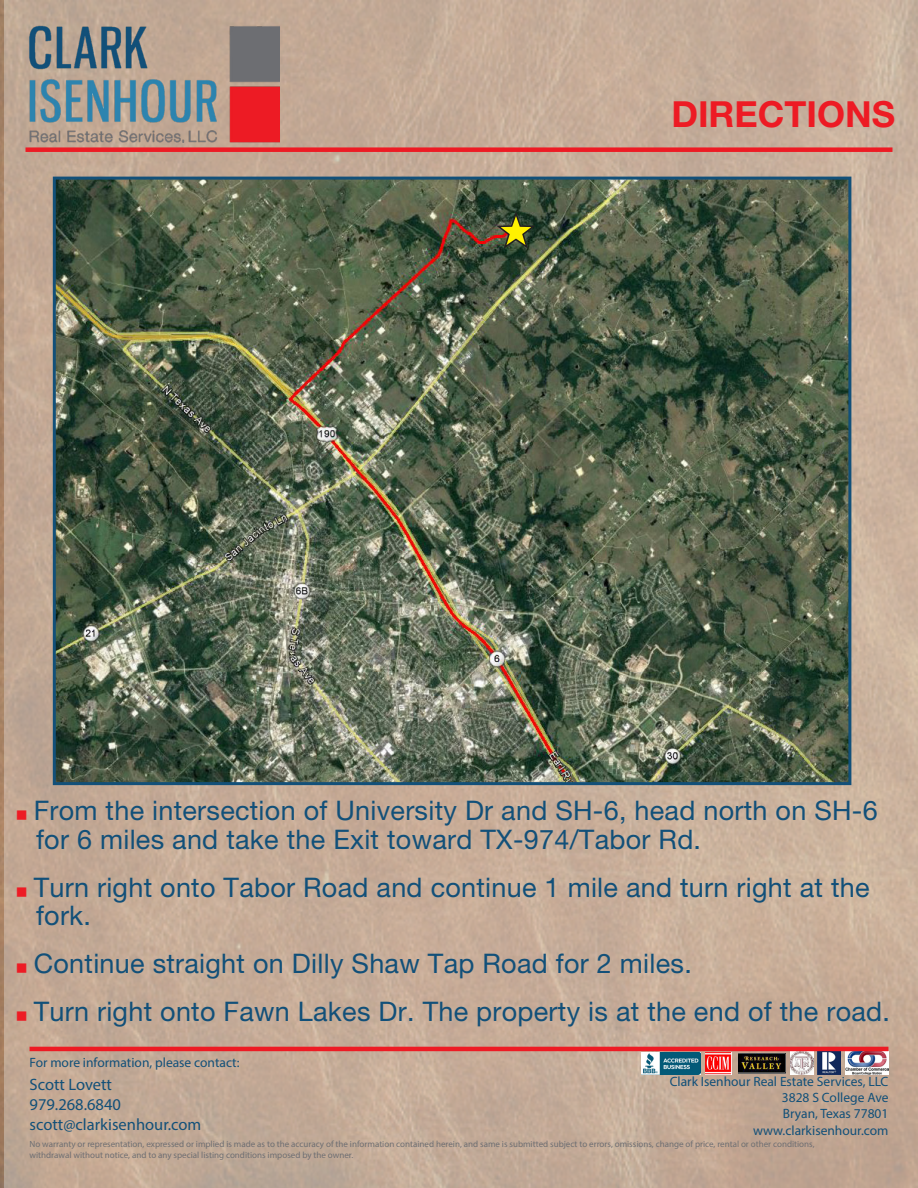
<style>
.page{position:relative;width:918px;height:1188px;background:#fff}
.page>*{position:absolute;margin:0;border:0;box-sizing:border-box;transform-origin:0 0}
.body_-_HEADINGS{font:700 36px "Helvetica Neue";color:#ed1b24}
.t1{font:27px/28.5px "Helvetica Neue";letter-spacing:.01em;color:#125079}
.t2{font:16.5px/19.8px "Myriad Pro";color:#125079}
.t3{font:13.5px/16.2px "Myriad Pro";color:#125079;text-align:right}
.t4{font:9px/10.8px "Myriad Pro";color:#6d6e72}
</style>
<div class="page">
<img style="left:0;top:1px;width:918px;height:1187px">
<img style="left:57px;top:181px;width:790px;height:600px">
<div style="left:53px;top:177px;width:798px;height:608px;border:3px solid #125079"></div>
<svg style="left:494px;top:212px;width:44px;height:39px;background:#5d622a"></svg>
<img style="left:641px;top:1053px;width:59px;height:22px">
<img style="left:706px;top:1053px;width:26px;height:22px">
<img style="left:738px;top:1053px;width:48px;height:20px">
<img style="left:818px;top:1052px;width:23px;height:22px">
<img style="left:791px;top:1051px;width:22px;height:24px">
<img style="left:846px;top:1052px;width:42px;height:22px">
<hr style="left:30px;top:1047px;width:858px;height:4px;background:#ed1b24">
<div style="left:26px;top:147px;width:866px;height:5px;background:#ed1b24"></div>
<img style="left:28px;top:26px;width:252px;height:117px">
<svg style="left:17px;top:811px;width:9px;height:9px"></svg>
<svg style="left:17px;top:887px;width:9px;height:10px"></svg>
<svg style="left:17px;top:964px;width:9px;height:9px"></svg>
<svg style="left:17px;top:1012px;width:9px;height:9px"></svg>
<p class="body_-_HEADINGS" style="left:671px;top:92px;width:225px">DIRECTIONS</p>
<p class="t1" style="left:34px;top:796px;width:845px">From the intersection of University Dr and SH-6, head north on SH-6 for 6 miles and take the Exit toward TX-974/Tabor Rd.</p>
<p class="t1" style="left:34px;top:873px;width:837px">Turn right onto Tabor Road and continue 1 mile and turn right at the fork.</p>
<p class="t1" style="left:34px;top:949px;width:660px">Continue straight on Dilly Shaw Tap Road for 2 miles.</p>
<p class="t1" style="left:34px;top:997px;width:858px">Turn right onto Fawn Lakes Dr. The property is at the end of the road.</p>
<p class="t3" style="left:30px;top:1054px;width:212px">For more information, please contact:</p>
<p class="t2" style="left:30px;top:1074px;width:173px">Scott Lovett<br>979.268.6840 scott@clarkisenhour.com</p>
<p class="t4" style="left:30px;top:1138px;width:787px">No warranty or representation, expressed or implied is made as to the accuracy of the information contained herein, and same is submitted subject to errors, omissions, change of price, rental or other conditions, withdrawal without notice, and to any special listing conditions imposed by the owner.</p>
<p class="t3" style="left:670px;top:1073px;width:220px">Clark Isenhour Real Estate Services, LLC<br>3828 S College Ave<br>Bryan, Texas 77801 www.clarkisenhour.com</p>
</div>
